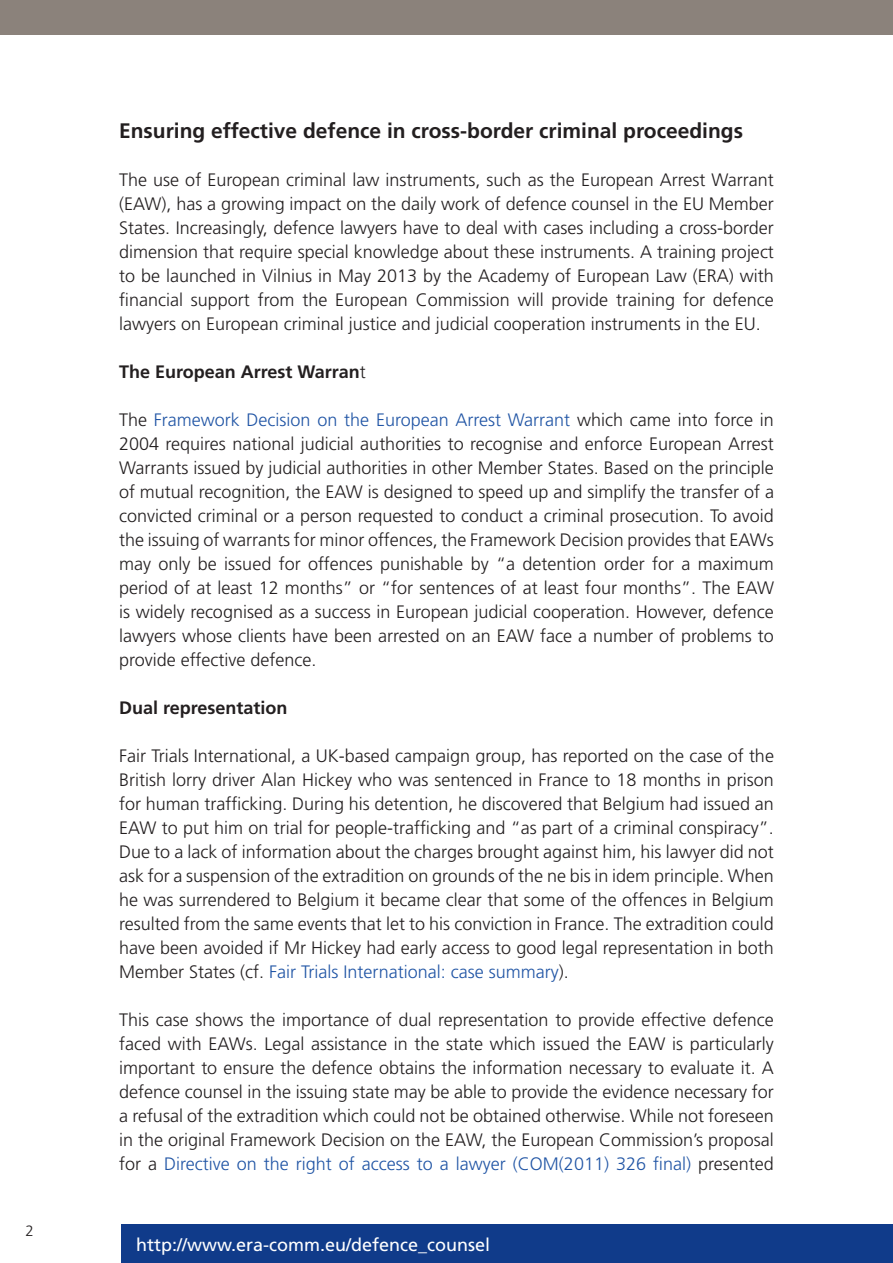
<style>
.page{position:relative;width:893px;height:1263px;background:#fff}
.page>*{position:absolute;margin:0;border:0;box-sizing:border-box;transform-origin:0 0}
.t1{font:27px "Frutiger LT";color:#fff}
.t2{font:700 21px "Frutiger LT";color:#231f20}
.t3{font:300 18px/24px "Frutiger LT";color:#231f20;text-align:justify}
.t4{font:700 18px "Frutiger LT";color:#231f20}
.t5{font:18px "Frutiger LT";color:#fff}
.t6{font:300 15px "Frutiger LT";color:#231f20}
.s1{font-weight:300}
.s2{color:#2155a5}
</style>
<div class="page">
<div style="left:0;top:0;width:893px;height:34px;background:#8b827b"></div>
<div style="left:122px;top:1225px;width:771px;height:38px;background:#103b8a"></div>
<p class="t2" style="left:119px;top:118px;width:625px">Ensuring effective defence in cross-border criminal proceedings</p>
<p class="t3" style="left:119px;top:168px;width:656px">The use of European criminal law instruments, such as the European Arrest Warrant (EAW), has a growing impact on the daily work of defence counsel in the EU Member States. Increasingly, defence lawyers have to deal with cases including a cross-border dimension that require special knowledge about these instruments. A training project to be launched in Vilnius in May 2013 by the Academy of European Law (ERA) with financial support from the European Commission will provide training for defence lawyers on European criminal justice and judicial cooperation instruments in the EU.</p>
<p class="t4" style="left:119px;top:361px;width:248px">The European Arrest Warran<span class="s1">t</span></p>
<p class="t3" style="left:119px;top:408px;width:656px">The <span class="s2">Framework Decision on the European Arrest Warrant</span> which came into force in 2004 requires national judicial authorities to recognise and enforce European Arrest Warrants issued by judicial authorities in other Member States. Based on the principle of mutual recognition, the EAW is designed to speed up and simplify the transfer of a convicted criminal or a person requested to conduct a criminal prosecution. To avoid the issuing of warrants for minor offences, the Framework Decision provides that EAWs may only be issued for offences punishable by “a detention order for a maximum period of at least 12 months” or “for sentences of at least four months”. The EAW is widely recognised as a success in European judicial cooperation. However, defence lawyers whose clients have been arrested on an EAW face a number of problems to provide effective defence.</p>
<p class="t4" style="left:119px;top:697px;width:170px">Dual representation</p>
<p class="t3" style="left:119px;top:744px;width:656px">Fair Trials International, a UK-based campaign group, has reported on the case of the British lorry driver Alan Hickey who was sentenced in France to 18 months in prison for human trafficking. During his detention, he discovered that Belgium had issued an EAW to put him on trial for people-trafficking and “as part of a criminal conspiracy”.<br>Due to a lack of information about the charges brought against him, his lawyer did not ask for a suspension of the extradition on grounds of the ne bis in idem principle. When he was surrendered to Belgium it became clear that some of the offences in Belgium resulted from the same events that let to his conviction in France. The extradition could have been avoided if Mr Hickey had early access to good legal representation in both Member States (cf. <span class="s2">Fair Trials International: case summary</span>).</p>
<p class="t3" style="left:119px;top:1008px;width:656px">This case shows the importance of dual representation to provide effective defence faced with EAWs. Legal assistance in the state which issued the EAW is particularly important to ensure the defence obtains the information necessary to evaluate it. A defence counsel in the issuing state may be able to provide the evidence necessary for a refusal of the extradition which could not be obtained otherwise. While not foreseen in the original Framework Decision on the EAW, the European Commission’s proposal for a <span class="s2">Directive on the right of access to a lawyer (COM(2011) 326 final)</span> presented</p>
<p class="t6" style="left:26px;top:1222px;width:10px">2</p>
<h1 class="t1" style="left:315px;top:1218px;width:255px">www.era.int/charter</h1>
<p class="t5" style="left:136px;top:1234px;width:356px">http://www.era-comm.eu/defence_counsel</p>
</div>
